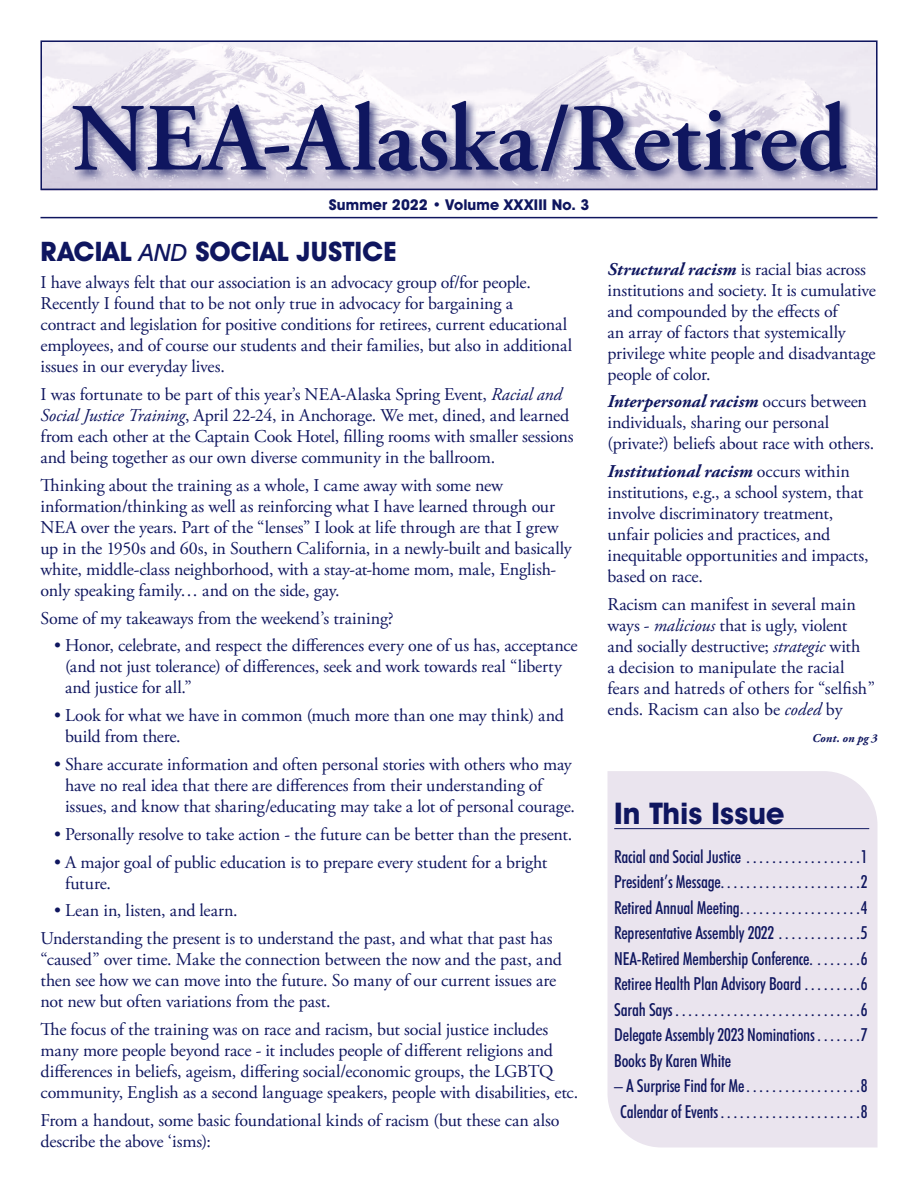
<style>
.page{position:relative;width:918px;height:1188px;background:#fff}
.page>*{position:absolute;margin:0;border:0;box-sizing:border-box;transform-origin:0 0}
.t1{font:600 96px "Adobe Garamond Pro";letter-spacing:-.005em;color:#0f165f}
.t2{font:700 30px "Avant Garde IT Cby BT";color:#0f165f}
.t3{font:700 27px "Avant Garde IT Cby BT";letter-spacing:.005em;color:#0f165f}
.t4{font:18px/21px "Adobe Garamond Pro";letter-spacing:-.01em;color:#0f165f}
.t5{font:500 condensed 18px/25.5px "Futura BT";letter-spacing:-.01em;color:#0f165f;text-align:justify}
.t6{font:700 15px "Avant Garde IT Cby BT";letter-spacing:.01em;color:#0f165f}
.t7{font:italic 700 12px "Adobe Garamond Pro";letter-spacing:.01em;color:#0f165f}
.s1{font-weight:500;font-style:italic;font-size:24px}
.s2{font-style:italic}
.s3{font-weight:700;font-style:italic}
</style>
<div class="page">
<img style="left:43px;top:43px;width:832px;height:144px">
<div style="left:40px;top:40px;width:838px;height:150px;border:2px solid #0f165f"></div>
<div style="left:70px;top:98px;width:789px;height:86px;background:#0f165f;opacity:.75"></div>
<hr style="left:40px;top:217px;width:838px;height:1px;background:#0f165f">
<div style="left:608px;top:771px;width:270px;height:376px;background:#eae4ee"></div>
<hr style="left:614px;top:828px;width:255px;height:1px;background:#0f165f">
<h1 class="t1" style="left:71px;top:84px;width:777px">NEA-Alaska/Retired</h1>
<p class="t6" style="left:329px;top:196px;width:262px">Summer 2022 • Volume XXXIII No. 3</p>
<h3 class="t3" style="left:40px;top:235px;width:358px">RACIAL <span class="s1">AND</span> SOCIAL JUSTICE</h3>
<p class="t4" style="left:40px;top:273px;width:533px">I have always felt that our association is an advocacy group of/for people.<br>Recently I found that to be not only true in advocacy for bargaining a contract and legislation for positive conditions for retirees, current educational employees, and of course our students and their families, but also in additional issues in our everyday lives.</p>
<p class="t4" style="left:40px;top:385px;width:535px">I was fortunate to be part of this year’s NEA-Alaska Spring Event, <span class="s2">Racial and Social Justice Training</span>, April 22-24, in Anchorage. We met, dined, and learned from each other at the Captain Cook Hotel, filling rooms with smaller sessions and being together as our own diverse community in the ballroom.</p>
<p class="t4" style="left:40px;top:475px;width:533px">Thinking about the training as a whole, I came away with some new information/thinking as well as reinforcing what I have learned through our NEA over the years. Part of the “lenses” I look at life through are that I grew up in the 1950s and 60s, in Southern California, in a newly-built and basically white, middle-class neighborhood, with a stay-at-home mom, male, English&shy;only speaking family… and on the side, gay.</p>
<p class="t4" style="left:40px;top:608px;width:355px">Some of my takeaways from the weekend’s training?</p>
<p class="t4" style="left:65px;top:636px;width:514px;text-indent:-11px">• Honor, celebrate, and respect the differences every one of us has, acceptance (and not just tolerance) of differences, seek and work towards real “liberty and justice for all.”</p>
<p class="t4" style="left:65px;top:706px;width:500px;text-indent:-11px">• Look for what we have in common (much more than one may think) and build from there.</p>
<p class="t4" style="left:65px;top:754px;width:512px;text-indent:-11px">• Share accurate information and often personal stories with others who may have no real idea that there are differences from their understanding of issues, and know that sharing/educating may take a lot of personal courage.</p>
<p class="t4" style="left:54px;top:824px;width:520px">• Personally resolve to take action - the future can be better than the present.</p>
<p class="t4" style="left:65px;top:852px;width:484px;text-indent:-11px">• A major goal of public education is to prepare every student for a bright future.</p>
<p class="t4" style="left:40px;top:897px;width:514px;line-height:27.8px;text-indent:14px">• Lean in, listen, and learn.<br>Understanding the present is to understand the past, and what that past has</p>
<p class="t4" style="left:40px;top:949px;width:523px">“caused” over time. Make the connection between the now and the past, and then see how we can move into the future. So many of our current issues are not new but often variations from the past.</p>
<p class="t4" style="left:40px;top:1019px;width:539px">The focus of the training was on race and racism, but social justice includes many more people beyond race - it includes people of different religions and differences in beliefs, ageism, differing social/economic groups, the LGBTQ community, English as a second language speakers, people with disabilities, etc.</p>
<p class="t4" style="left:40px;top:1110px;width:520px">From a handout, some basic foundational kinds of racism (but these can also describe the above ‘isms):</p>
<p class="t4" style="left:608px;top:259px;width:270px"><span class="s3">Structural racism</span> is racial bias across institutions and society. It is cumulative and compounded by the effects of<br>an array of factors that systemically privilege white people and disadvantage people of color.</p>
<p class="t4" style="left:608px;top:392px;width:268px"><span class="s3">Interpersonal racism</span> occurs between individuals, sharing our personal (private?) beliefs about race with others.</p>
<p class="t4" style="left:608px;top:462px;width:263px"><span class="s3">Institutional racism</span> occurs within institutions, e.g., a school system, that involve discriminatory treatment, unfair policies and practices, and inequitable opportunities and impacts, based on race.</p>
<p class="t4" style="left:608px;top:594px;width:269px">Racism can manifest in several main ways - <span class="s2">malicious</span> that is ugly, violent and socially destructive; <span class="s2">strategic</span> with<br>a decision to manipulate the racial fears and hatreds of others for “selfish” ends. Racism can also be <span class="s2">coded</span> by</p>
<p class="t7" style="left:812px;top:731px;width:67px">Cont. on pg 3</p>
<h2 class="t2" style="left:614px;top:795px;width:172px">In This Issue</h2>
<p class="t5" style="left:614px;top:843px;width:255px">Racial and Social Justice . . . . . . . . . . . . . . . . . 1<br>President’s Message . . . . . . . . . . . . . . . . . . . . . 2<br>Retired Annual Meeting . . . . . . . . . . . . . . . . . . 4<br>Representative Assembly 2022 . . . . . . . . . . . . 5<br>NEA-Retired Membership Conference. . . . . . . 6<br>Retiree Health Plan Advisory Board . . . . . . . . 6<br>Sarah Says . . . . . . . . . . . . . . . . . . . . . . . . . . . . 6<br>Delegate Assembly 2023 Nominations . . . . . . 7<br>Books By Karen White</p>
<p class="t5" style="left:614px;top:1073px;width:255px;text-align:center">– A Surprise Find for Me . . . . . . . . . . . . . . . . . 8<br>Calendar of Events . . . . . . . . . . . . . . . . . . . . . 8</p>
</div>
